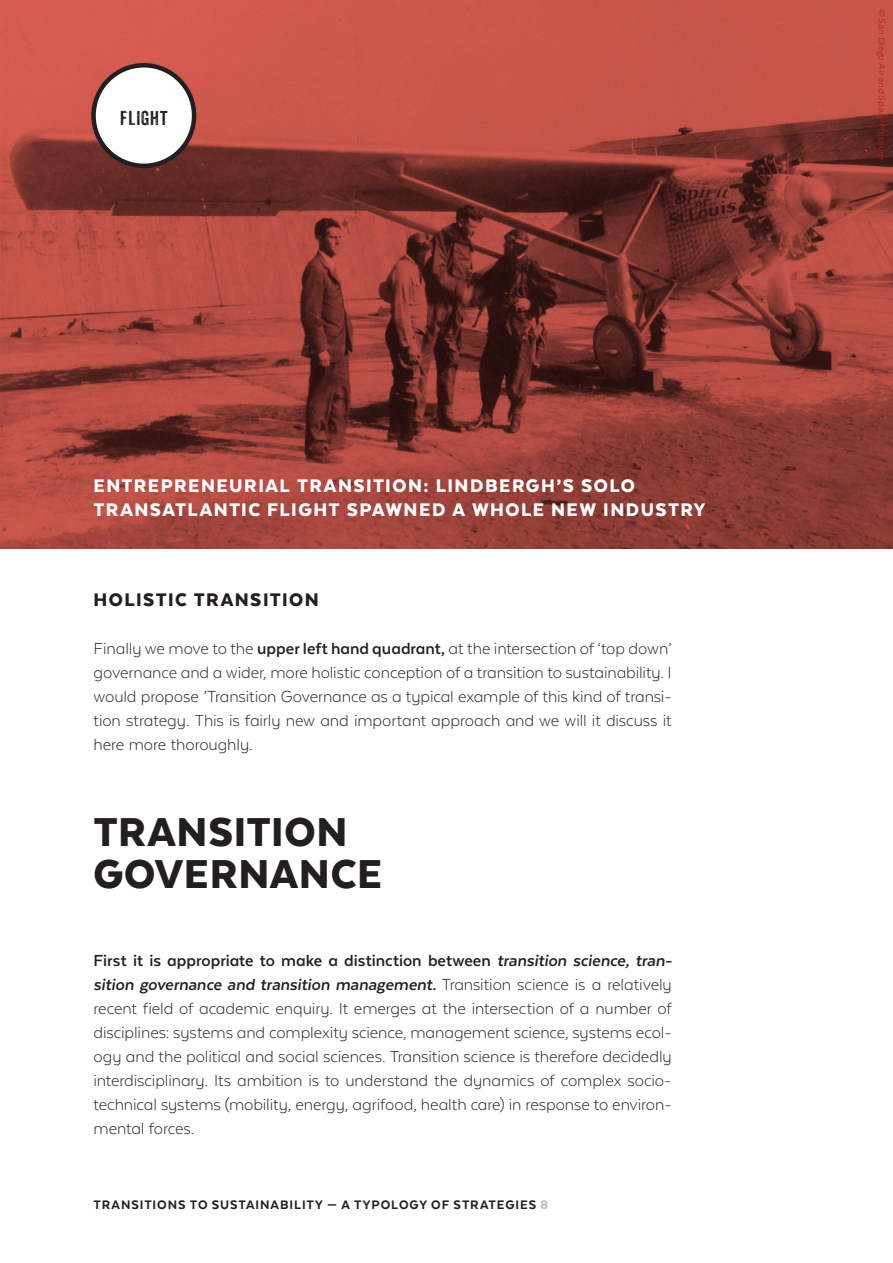
<style>
.page{position:relative;width:893px;height:1263px;background:#fff}
.page>*{position:absolute;margin:0;border:0;box-sizing:border-box;transform-origin:0 0}
.DEF_titel_1___NIEUW{font:900 46.5px "Texta Alt";letter-spacing:.015em;color:#231f20}
.DEF_titel_2___NIEUW{font:900 21px/24px "Texta Alt";letter-spacing:.07em;color:#fff}
.DEF_titel_2___NIEUW-2{font:900 21px "Texta Alt";letter-spacing:.07em;color:#231f20}
.t1{font:19.5px "Anodyne";letter-spacing:.01em;color:#231f20}
.DEF_body_texta_light{font:300 18.45px/24px "Texta Alt";letter-spacing:-.005em;color:#231f20;text-align:justify}
.t2{font:800 14.25px "Texta Alt";letter-spacing:.065em;color:#231f20}
.legendes_in_marge{font:italic 10.5px "Texta Alt";letter-spacing:.015em;color:#b12214}
.s1{font-weight:700}
.s2{font-weight:700;font-style:italic}
.s3{color:#bcbdc0}
</style>
<div class="page">
<svg style="left:0;top:0;width:893px;height:549px;background:#9b4239"></svg>
<div style="left:94px;top:65px;width:100px;height:101px;background:#fff;border-radius:50%"></div>
<div style="left:91px;top:63px;width:105px;height:105px;border:4px solid #231f20;border-radius:50%"></div>
<p class="t1" style="left:120px;top:106px;width:49px">flight</p>
<p class="DEF_titel_2___NIEUW" style="left:94px;top:473px;width:613px">ENTREPRENEURIAL TRANSITION: LINDBERGH’S SOLO<br>TRANSATLANTIC FLIGHT SPAWNED A WHOLE NEW INDUSTRY</p>
<p class="DEF_titel_2___NIEUW-2" style="left:94px;top:589px;width:227px">HOLISTIC TRANSITION</p>
<p class="DEF_body_texta_light" style="left:94px;top:636px;width:580px">Finally we move to the <span class="s1">upper left hand quadrant,</span> at the intersection of ‘top down’ governance and a wider, more holistic conception of a transition to sustainability. I would propose ’Transition Governance as a typical example of this kind of transi&shy;tion strategy. This is fairly new and important approach and we will it discuss it here more thoroughly.</p>
<p class="DEF_titel_1___NIEUW" style="left:94px;top:808px;width:255px">TRANSITION</p>
<p class="DEF_titel_1___NIEUW" style="left:94px;top:850px;width:290px">GOVERNANCE</p>
<p class="DEF_body_texta_light" style="left:94px;top:948px;width:580px"><span class="s1">First it is appropriate to make a distinction between</span> <span class="s2">transition science, tran&shy;sition governance and transition management.</span> Transition science is a relatively recent field of academic enquiry. It emerges at the intersection of a number of disciplines: systems and complexity science, management science, systems ecol&shy;ogy and the political and social sciences. Transition science is therefore decidedly interdisciplinary. Its ambition is to understand the dynamics of complex socio&shy;technical systems (mobility, energy, agrifood, health care) in response to environ&shy;mental forces.</p>
<p class="t2" style="left:94px;top:1197px;width:456px">TRANSITIONS TO SUSTAINABILITY — A TYPOLOGY OF STRATEGIES <span class="s3">8</span></p>
<p class="legendes_in_marge" style="left:887px;top:9px;width:153px;rotate:90deg">© San Diego Air and Space Museum</p>
</div>
